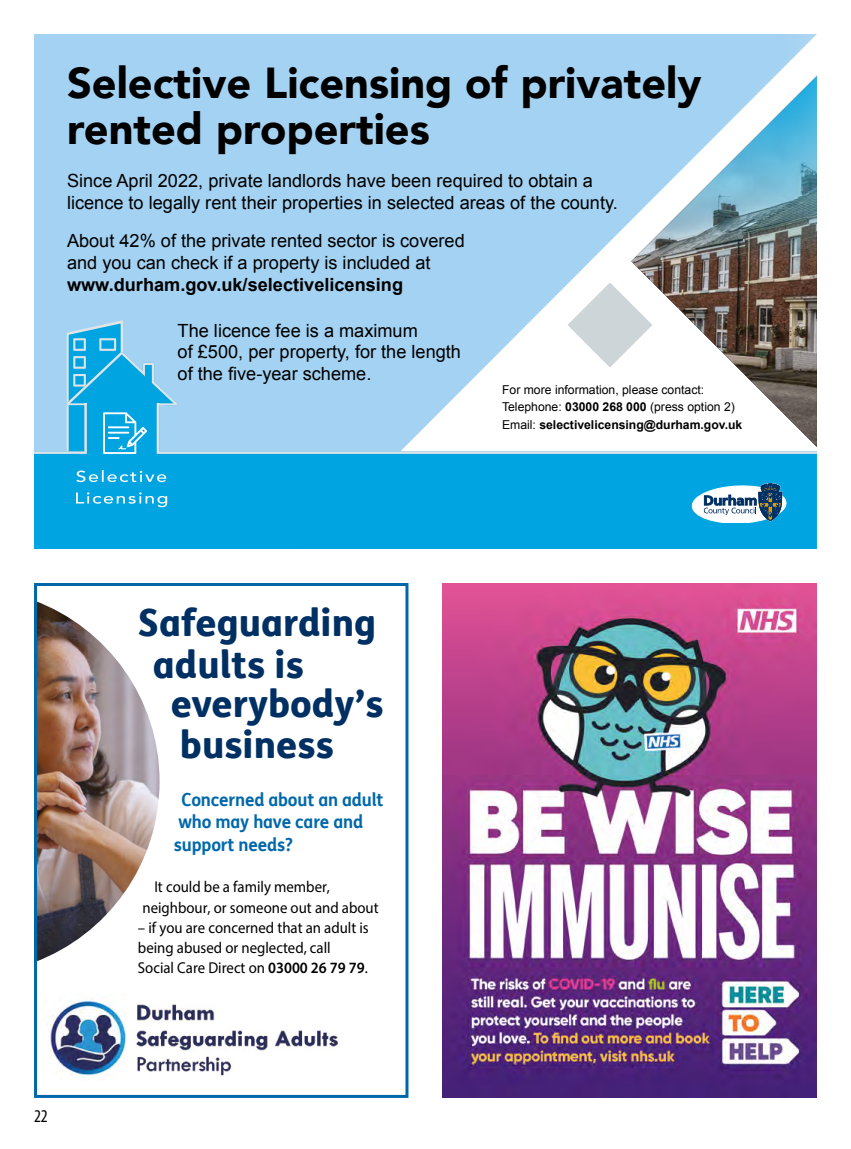
<style>
.page{position:relative;width:851px;height:1149px;background:#fff}
.page>*{position:absolute;margin:0;border:0;box-sizing:border-box;transform-origin:0 0}
.Selective_H2{font:900 43.2px/46.5px "Avenir";color:#000}
.Large_header_H3{font:800 37.5px "FS Me";color:#003063}
.since_april_2022{font:18.15px/21.8px "Arial";color:#000}
.Sub_heading_H4{font:700 18px/22.5px "FS Me";letter-spacing:-.01em;color:#0068aa;scale:.95 1}
.t1{font:condensed 18px "Myriad Pro";color:#000}
.Body_text_P{font:15.75px/20.2px "Myriad Pro";color:#000;scale:.94 1}
.for_more_information{font:12.15px "Arial";color:#000}
.for_more_information-2{font:700 12.15px "Arial";color:#000}
.s1{font-weight:700}
.s2{font-weight:400}
.s3{font-weight:600}
</style>
<div class="page">
<div style="left:34px;top:34px;width:736px;height:318px;background:#a4d2f2"></div>
<div style="left:34px;top:454px;width:782px;height:95px;background:#00a4e0"></div>
<svg style="left:34px;top:352px;width:782px;height:102px;fill:#a4d2f2"></svg>
<svg style="left:66px;top:320px;width:81px;height:140px;background:#39b5e4"></svg>
<svg style="left:567px;top:282px;width:64px;height:85px"></svg>
<svg style="left:76px;top:492px;width:91px;height:15px"></svg>
<svg style="left:76px;top:470px;width:90px;height:12px"></svg>
<img style="left:631px;top:261px;width:185px;height:186px">
<svg style="left:631px;top:76px;width:139px;height:185px"></svg>
<svg style="left:691px;top:482px;width:95px;height:41px"></svg>
<img style="left:38px;top:602px;width:121px;height:359px">
<div style="left:34px;top:583px;width:374px;height:514px;border:3px solid #0068aa"></div>
<img style="left:50px;top:998px;width:76px;height:80px">
<img style="left:136px;top:1004px;width:202px;height:72px">
<img style="left:442px;top:583px;width:374px;height:514px">
<div style="left:770px;top:0;width:80px;height:317px;background:#fff;opacity:.75"></div>
<h2 class="Selective_H2" style="left:67px;top:58px;width:636px">Selective Licensing of privately rented properties</h2>
<p class="since_april_2022" style="left:67px;top:170px;width:552px">Since April 2022, private landlords have been required to obtain a licence to legally rent their properties in selected areas of the county.</p>
<p class="since_april_2022" style="left:67px;top:230px;width:399px">About 42% of the private rented sector is covered and you can check if a property is included at <span class="s1">www.durham.gov.uk/selectivelicensing</span></p>
<p class="since_april_2022" style="left:178px;top:319px;width:285px">The licence fee is a maximum<br>of £500, per property, for the length of the five-year scheme.</p>
<p class="for_more_information" style="left:502px;top:381px;width:204px">For more information, please contact:</p>
<p class="for_more_information" style="left:502px;top:399px;width:234px">Telephone: <span class="s1">03000 268 000</span> (press option 2)</p>
<p class="for_more_information-2" style="left:502px;top:416px;width:242px"><span class="s2">Email:</span> selectivelicensing@durham.gov.uk</p>
<p class="t1" style="left:34px;top:1104px;width:15px">22</p>
<h3 class="Large_header_H3" style="left:138px;top:598px;width:240px">Safeguarding</h3>
<h3 class="Large_header_H3" style="left:153px;top:640px;width:152px">adults is</h3>
<h3 class="Large_header_H3" style="left:171px;top:679px;width:214px">everybody’s</h3>
<h3 class="Large_header_H3" style="left:180px;top:720px;width:155px">business</h3>
<h4 class="Sub_heading_H4" style="left:174px;top:787px;width:222px;text-indent:8px">Concerned about an adult who may have care and support needs?</h4>
<p class="Body_text_P" style="left:142px;top:876px;width:253px;text-indent:12px">It could be a family member, neighbour, or someone out and about</p>
<p class="Body_text_P" style="left:138px;top:916px;width:247px">– if you are concerned that an adult is being abused or neglected, call<br>Social Care Direct on <span class="s3">03000 26 79 79</span>.</p>
</div>
